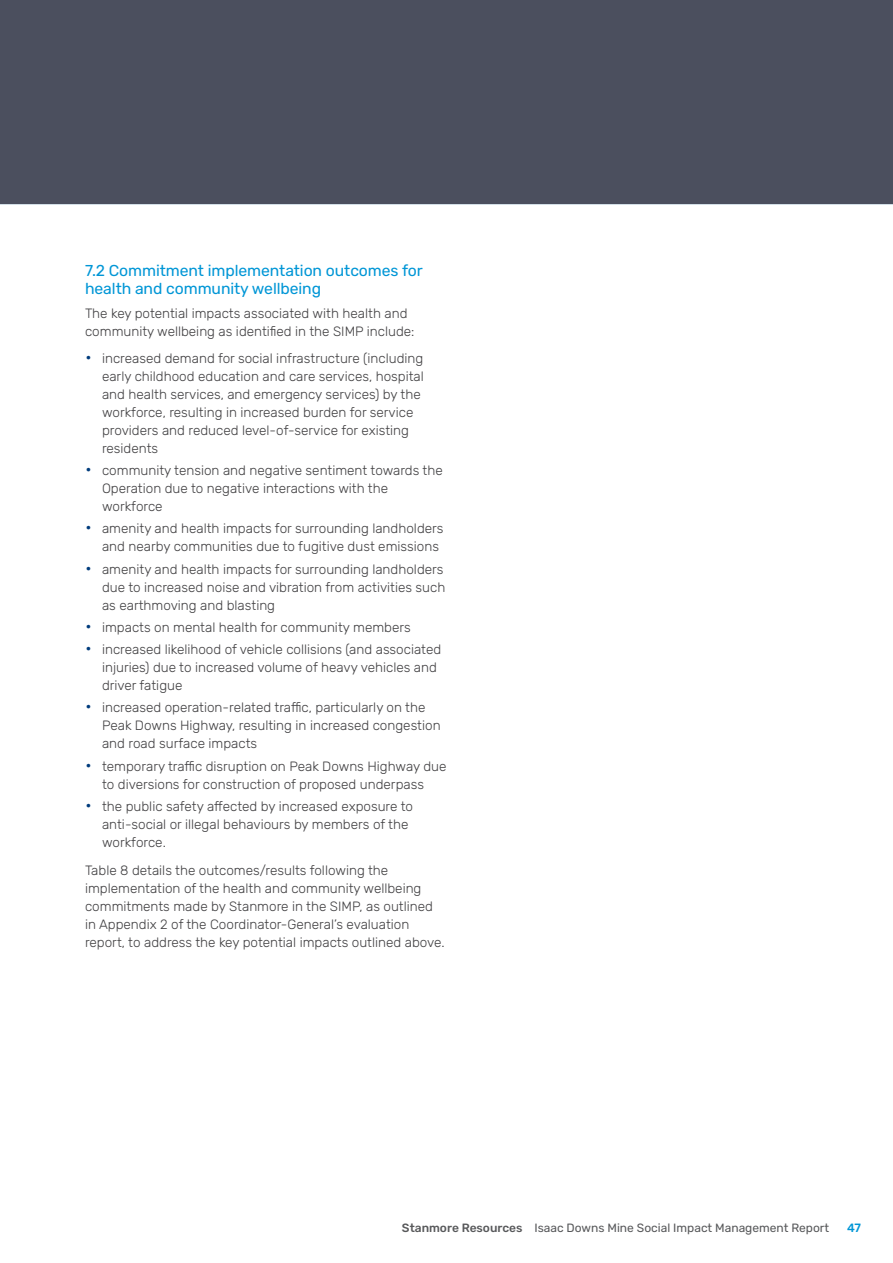
<style>
.page{position:relative;width:893px;height:1263px;background:#fff}
.page>*{position:absolute;margin:0;border:0;box-sizing:border-box;transform-origin:0 0}
.t1{font:15.75px/18px "Rubik";letter-spacing:-.005em;color:#0096d6}
.t2{font:300 13.5px/18px "Rubik";color:#414042}
.t3{font:12px "Rubik";color:#58595b}
.t4{font:500 12px "Rubik";color:#0096d6}
.s1{font-size:18px;color:#003c7c}
.s2{font-weight:500}
</style>
<div class="page">
<div style="left:0;top:0;width:893px;height:204px;background:#4b4f5e"></div>
<p class="t1" style="left:85px;top:262px;width:339px">7.2 Commitment implementation outcomes for health and community wellbeing</p>
<p class="t2" style="left:85px;top:305px;width:331px">The key potential impacts associated with health and community wellbeing as identified in the SIMP include:</p>
<p class="t2" style="left:102px;top:349px;width:323px;text-indent:-17px"><span class="s1">•</span> increased demand for social infrastructure (including early childhood education and care services, hospital and health services, and emergency services) by the workforce, resulting in increased burden for service providers and reduced level-of-service for existing residents</p>
<p class="t2" style="left:102px;top:462px;width:342px;text-indent:-17px"><span class="s1">•</span> community tension and negative sentiment towards the<br>Operation due to negative interactions with the workforce</p>
<p class="t2" style="left:102px;top:520px;width:343px;text-indent:-17px"><span class="s1">•</span> amenity and health impacts for surrounding landholders and nearby communities due to fugitive dust emissions</p>
<p class="t2" style="left:102px;top:560px;width:345px;text-indent:-17px"><span class="s1">•</span> amenity and health impacts for surrounding landholders due to increased noise and vibration from activities such as earthmoving and blasting</p>
<p class="t2" style="left:85px;top:618px;width:327px"><span class="s1">•</span> impacts on mental health for community members</p>
<p class="t2" style="left:102px;top:641px;width:341px;text-indent:-17px"><span class="s1">•</span> increased likelihood of vehicle collisions (and associated injuries) due to increased volume of heavy vehicles and driver fatigue</p>
<p class="t2" style="left:102px;top:699px;width:340px;text-indent:-17px"><span class="s1">•</span> increased operation-related traffic, particularly on the<br>Peak Downs Highway, resulting in increased congestion and road surface impacts</p>
<p class="t2" style="left:85px;top:757px;width:363px;text-align:center"><span class="s1">•</span> temporary traffic disruption on Peak Downs Highway due to diversions for construction of proposed underpass</p>
<p class="t2" style="left:102px;top:797px;width:313px;text-indent:-17px"><span class="s1">•</span> the public safety affected by increased exposure to anti-social or illegal behaviours by members of the workforce.</p>
<p class="t2" style="left:85px;top:862px;width:361px">Table 8 details the outcomes/results following the implementation of the health and community wellbeing commitments made by Stanmore in the SIMP, as outlined in Appendix 2 of the Coordinator-General’s evaluation report, to address the key potential impacts outlined above.</p>
<p class="t3" style="left:402px;top:1221px;width:429px"><span class="s2">Stanmore Resources</span> Isaac Downs Mine Social Impact Management Report</p>
<p class="t4" style="left:847px;top:1220px;width:15px">47</p>
</div>
